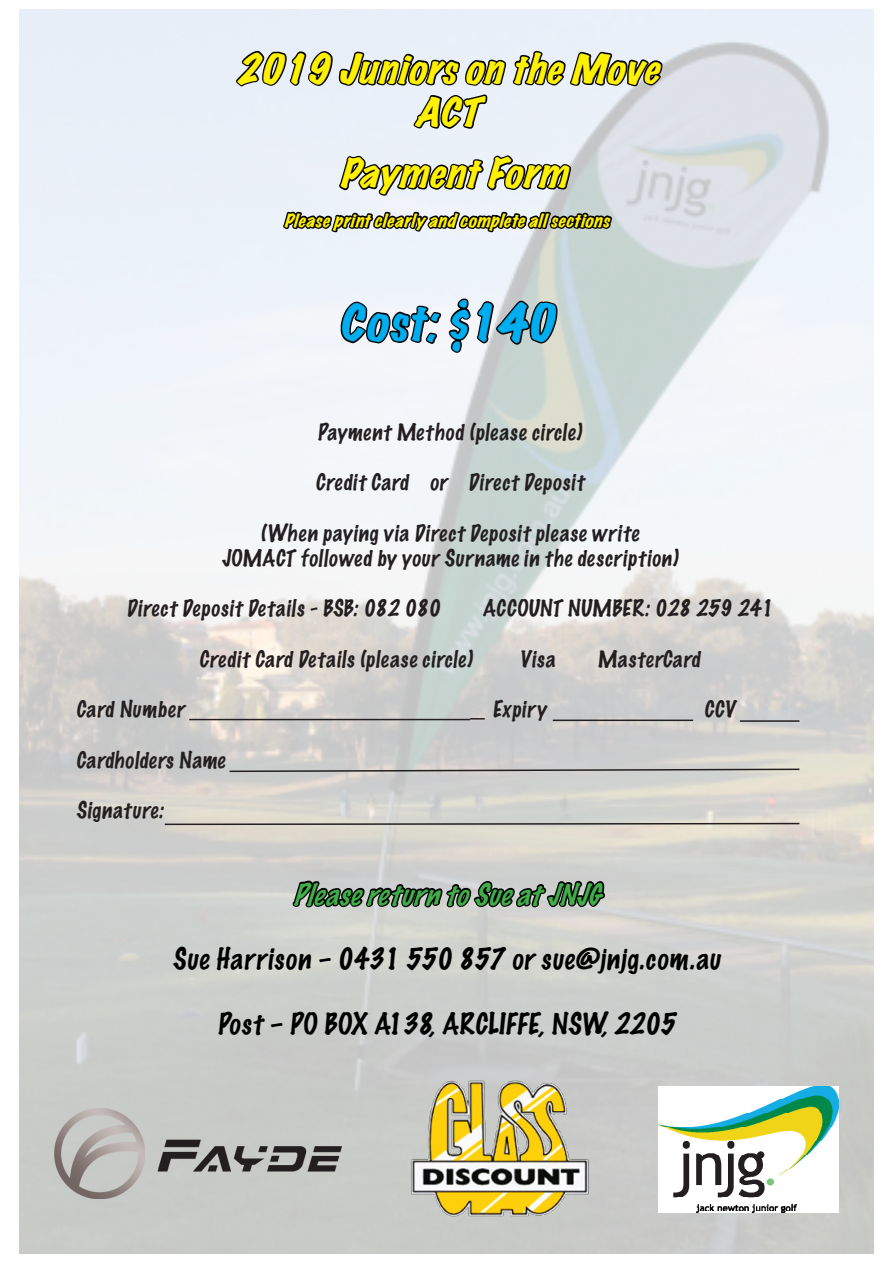
<style>
.page{position:relative;width:893px;height:1263px;background:#fff}
.page>*{position:absolute;margin:0;border:0;box-sizing:border-box;transform-origin:0 0}
.t1{font:italic expanded 45px "Marker Felt";color:#00aeef}
.t2{font:italic expanded 36px "Marker Felt";color:#fff101}
.t3{font:100 27px "Marker Felt";color:#000}
.t4{font:italic 100 27px "Marker Felt";color:#40ae49}
.t5{font:100 21px "Marker Felt";color:#231f20}
.t6{font:italic expanded 16.5px "Marker Felt";color:#fff101}
</style>
<div class="page">
<img style="left:19px;top:10px;width:855px;height:1243px">
<svg style="left:235px;top:9px;width:429px;height:362px;background:#c9ced3"></svg>
<hr style="left:189px;top:719px;width:281px;height:1px;background:#231f20">
<svg style="left:470px;top:718px;width:15px;height:1px"></svg>
<hr style="left:553px;top:719px;width:140px;height:2px;background:#231f20">
<hr style="left:740px;top:720px;width:59px;height:2px;background:#231f20">
<svg style="left:228px;top:768px;width:573px;height:5px;background:#9d9c9a"></svg>
<svg style="left:163px;top:818px;width:638px;height:131px;background:#c6c6c1"></svg>
<img style="left:659px;top:1086px;width:180px;height:127px">
<img style="left:54px;top:1094px;width:288px;height:119px">
<img style="left:398px;top:1072px;width:201px;height:152px">
<p class="t2" style="left:235px;top:41px;width:441px">2019JuniorsontheMove</p>
<p class="t2" style="left:415px;top:84px;width:81px">ACT</p>
<p class="t2" style="left:339px;top:145px;width:244px">PaymentForm</p>
<p class="t6" style="left:284px;top:207px;width:334px">Pleaseprintclearlyandcompleteallsections</p>
<p class="t1" style="left:339px;top:287px;width:231px">Cost:$140</p>
<p class="t5" style="left:318px;top:415px;width:270px">Payment Method (please circle)</p>
<p class="t5" style="left:315px;top:466px;width:274px">Credit Card or Direct Deposit</p>
<p class="t5" style="left:261px;top:516px;width:384px">(When paying via Direct Deposit please write</p>
<p class="t5" style="left:221px;top:541px;width:462px">JOMACT followed by your Surname in the description)</p>
<p class="t5" style="left:126px;top:592px;width:320px">Direct Deposit Details - BSB:082 080</p>
<p class="t5" style="left:482px;top:592px;width:296px">ACCOUNT NUMBER:028 259 241</p>
<p class="t5" style="left:199px;top:642px;width:278px">Credit Card Details (please circle)</p>
<p class="t5" style="left:520px;top:642px;width:41px">Visa</p>
<p class="t5" style="left:597px;top:642px;width:108px">MasterCard</p>
<p class="t5" style="left:76px;top:693px;width:114px">Card Number</p>
<p class="t5" style="left:492px;top:693px;width:60px">Expiry</p>
<p class="t5" style="left:704px;top:693px;width:37px">CCV</p>
<p class="t5" style="left:76px;top:743px;width:154px">Cardholders Name</p>
<p class="t5" style="left:76px;top:793px;width:93px">Signature:</p>
<p class="t4" style="left:293px;top:873px;width:323px">PleasereturntoSueatJNJG</p>
<p class="t3" style="left:173px;top:938px;width:554px">Sue Harrison – 0431 550 857 or sue@jnjg.com.au</p>
<p class="t3" style="left:218px;top:1003px;width:465px">Post – PO BOX A138, ARCLIFFE, NSW, 2205</p>
</div>
